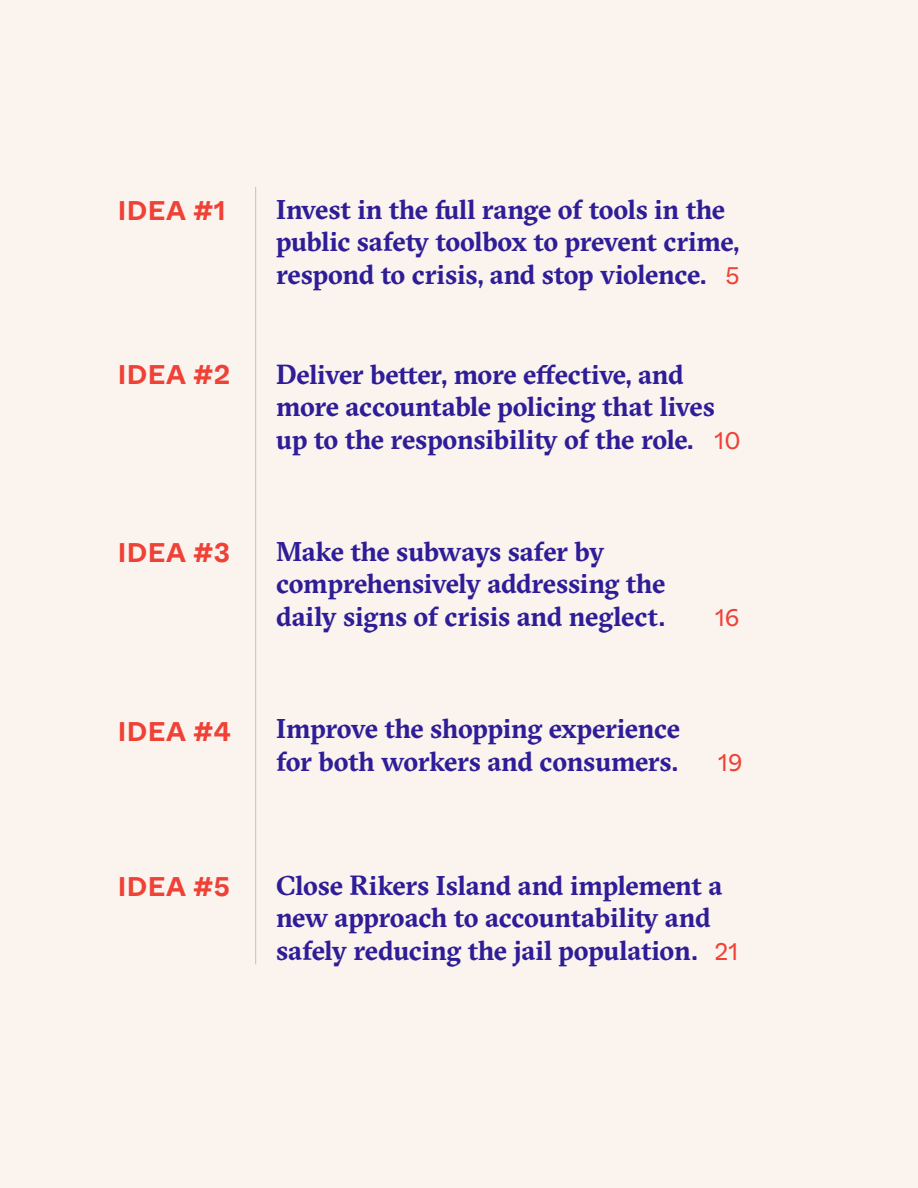
<style>
.page{position:relative;width:918px;height:1188px;background:#fbf3ed}
.page>*{position:absolute;margin:0;border:0;box-sizing:border-box;transform-origin:0 0}
.t1{font:700 27px/32.4px "GT Sectra";letter-spacing:-.01em;color:#2e1d97}
.t2{font:700 27px "ABC Whyte";letter-spacing:.02em;color:#ef4136}
.t3{font:24px "ABC Whyte";color:#ef4136}
.s1{font-family:"ABC Whyte";font-weight:400;font-size:24px;color:#ef4136}
</style>
<div class="page">
<hr style="left:255px;top:187px;width:1px;height:777px;background:#d2bab4">
<p class="t2" style="left:118px;top:193px;width:110px">IDEA #1</p>
<p class="t1" style="left:276px;top:193px;width:465px">Invest in the full range of tools in the public safety toolbox to prevent crime, respond to crisis, and stop violence. <span class="s1">5</span></p>
<p class="t2" style="left:118px;top:357px;width:114px">IDEA #2</p>
<p class="t1" style="left:276px;top:358px;width:466px">Deliver better, more effective, and more accountable policing that lives up to the responsibility of the role. <span class="s1">10</span></p>
<p class="t2" style="left:118px;top:535px;width:114px">IDEA #3</p>
<p class="t1" style="left:276px;top:535px;width:391px">Make the subways safer by comprehensively addressing the daily signs of crisis and neglect.</p>
<p class="t3" style="left:715px;top:602px;width:26px">16</p>
<p class="t2" style="left:118px;top:714px;width:115px">IDEA #4</p>
<p class="t1" style="left:276px;top:712px;width:406px">Improve the shopping experience for both workers and consumers.</p>
<p class="t3" style="left:718px;top:747px;width:26px">19</p>
<p class="t2" style="left:118px;top:869px;width:114px">IDEA #5</p>
<p class="t1" style="left:276px;top:869px;width:464px">Close Rikers Island and implement a new approach to accountability and safely reducing the jail population. <span class="s1">21</span></p>
</div>
